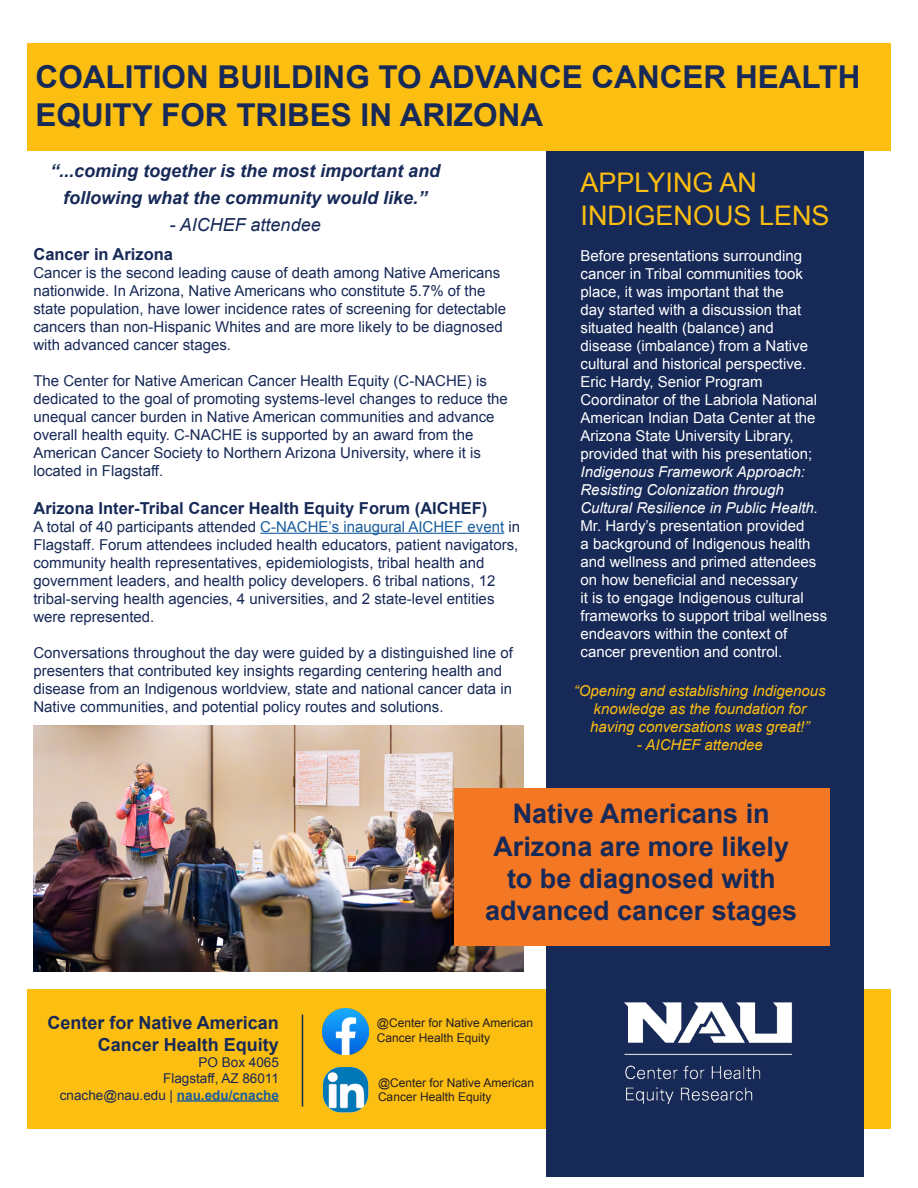
<style>
.page{position:relative;width:918px;height:1188px;background:#fff}
.page>*{position:absolute;margin:0;border:0;box-sizing:border-box;transform-origin:0 0}
.t1{font:700 31.5px/37.8px "Arial";color:#172957}
.t2{font:700 27px/32.4px "Arial";color:#172957;text-align:center}
.t3{font:27px "Arial";color:#fdbe12}
.t4{font:italic 700 18px/27px "Arial";color:#172957;text-align:center}
.t5{font:700 18px/21.6px "Arial";color:#172957;text-align:right}
.t6{font:italic 18px "Arial";color:#172957}
.t7{font:700 16.5px "Arial";color:#172957}
.t8{font:15px/18px "Arial";color:#172957}
.t9{font:15px/18px "Arial";color:#fff}
.t10{font:italic 15px/18px "Arial";color:#fdbe12;text-align:center}
.t11{font:13.5px "Arial";color:#172957}
.t12{font:12px/14.4px "Arial";color:#231f20}
.s1{color:#175d9e}
.s2{font-style:italic}
.s3{font-weight:700;color:#175d9e}
</style>
<div class="page">
<div style="left:27px;top:989px;width:864px;height:140px;background:#fdbe12"></div>
<div style="left:546px;top:43px;width:318px;height:1134px;background:#172957"></div>
<img style="left:624px;top:1002px;width:169px;height:102px">
<hr style="left:302px;top:1014px;width:1px;height:93px;background:#172957">
<img style="left:33px;top:726px;width:491px;height:246px">
<div style="left:455px;top:788px;width:375px;height:158px;background:#f47723"></div>
<img style="left:323px;top:1009px;width:45px;height:45px">
<img style="left:323px;top:1067px;width:45px;height:45px">
<hr style="left:177px;top:1100px;width:102px;height:2px;background:#175d9e">
<hr style="left:260px;top:533px;width:244px;height:1px;background:#175d9e">
<div style="left:27px;top:43px;width:864px;height:108px;background:#fdbe12"></div>
<p class="t1" style="left:36px;top:59px;width:826px">COALITION BUILDING TO ADVANCE CANCER HEALTH<br>EQUITY FOR TRIBES IN ARIZONA</p>
<p class="t4" style="left:50px;top:158px;width:392px">“...coming together is the most important and following what the community would like.”</p>
<p class="t6" style="left:170px;top:213px;width:153px">- AICHEF attendee</p>
<p class="t7" style="left:33px;top:243px;width:141px">Cancer in Arizona</p>
<p class="t8" style="left:33px;top:264px;width:474px">Cancer is the second leading cause of death among Native Americans nationwide. In Arizona, Native Americans who constitute 5.7% of the state population, have lower incidence rates of screening for detectable cancers than non-Hispanic Whites and are more likely to be diagnosed with advanced cancer stages.</p>
<p class="t8" style="left:33px;top:372px;width:476px">The Center for Native American Cancer Health Equity (C-NACHE) is dedicated to the goal of promoting systems-level changes to reduce the unequal cancer burden in Native American communities and advance overall health equity. C-NACHE is supported by an award from the American Cancer Society to Northern Arizona University, where it is located in Flagstaff.</p>
<p class="t7" style="left:33px;top:497px;width:455px">Arizona Inter-Tribal Cancer Health Equity Forum (AICHEF)</p>
<p class="t8" style="left:33px;top:518px;width:488px">A total of 40 participants attended <span class="s1">C-NACHE’s inaugural AICHEF event</span> in Flagstaff. Forum attendees included health educators, patient navigators, community health representatives, epidemiologists, tribal health and government leaders, and health policy developers. 6 tribal nations, 12 tribal-serving health agencies, 4 universities, and 2 state-level entities were represented.</p>
<p class="t8" style="left:33px;top:644px;width:481px">Conversations throughout the day were guided by a distinguished line of presenters that contributed key insights regarding centering health and disease from an Indigenous worldview, state and national cancer data in Native communities, and potential policy routes and solutions.</p>
<p class="t3" style="left:580px;top:165px;width:178px">APPLYING AN</p>
<p class="t3" style="left:580px;top:198px;width:251px">INDIGENOUS LENS</p>
<p class="t9" style="left:580px;top:247px;width:248px">Before presentations surrounding cancer in Tribal communities took place, it was important that the<br>day started with a discussion that situated health (balance) and disease (imbalance) from a Native cultural and historical perspective.<br>Eric Hardy, Senior Program Coordinator of the Labriola National American Indian Data Center at the Arizona State University Library, provided that with his presentation; <span class="s2">Indigenous Framework Approach:<br>Resisting Colonization through Cultural Resilience in Public Health.<br></span>Mr. Hardy’s presentation provided<br>a background of Indigenous health and wellness and primed attendees on how beneficial and necessary<br>it is to engage Indigenous cultural frameworks to support tribal wellness endeavors within the context of cancer prevention and control.</p>
<p class="t10" style="left:574px;top:682px;width:253px">“Opening and establishing Indigenous knowledge as the foundation for having conversations was great!”</p>
<p class="t10" style="left:637px;top:736px;width:127px">- AICHEF attendee</p>
<p class="t5" style="left:48px;top:1013px;width:233px">Center for Native American<br>Cancer Health Equity</p>
<p class="t11" style="left:199px;top:1054px;width:82px">PO Box 4065</p>
<p class="t11" style="left:163px;top:1070px;width:117px">Flagstaff, AZ 86011</p>
<p class="t11" style="left:60px;top:1086px;width:221px">cnache@nau.edu | <span class="s3">nau.edu/cnache</span></p>
<p class="t2" style="left:485px;top:798px;width:314px">Native Americans in<br>Arizona are more likely to be diagnosed with advanced cancer stages</p>
<p class="t12" style="left:377px;top:1016px;width:158px">@Center for Native American<br>Cancer Health Equity</p>
<p class="t12" style="left:378px;top:1075px;width:158px">@Center for Native American<br>Cancer Health Equity</p>
</div>
